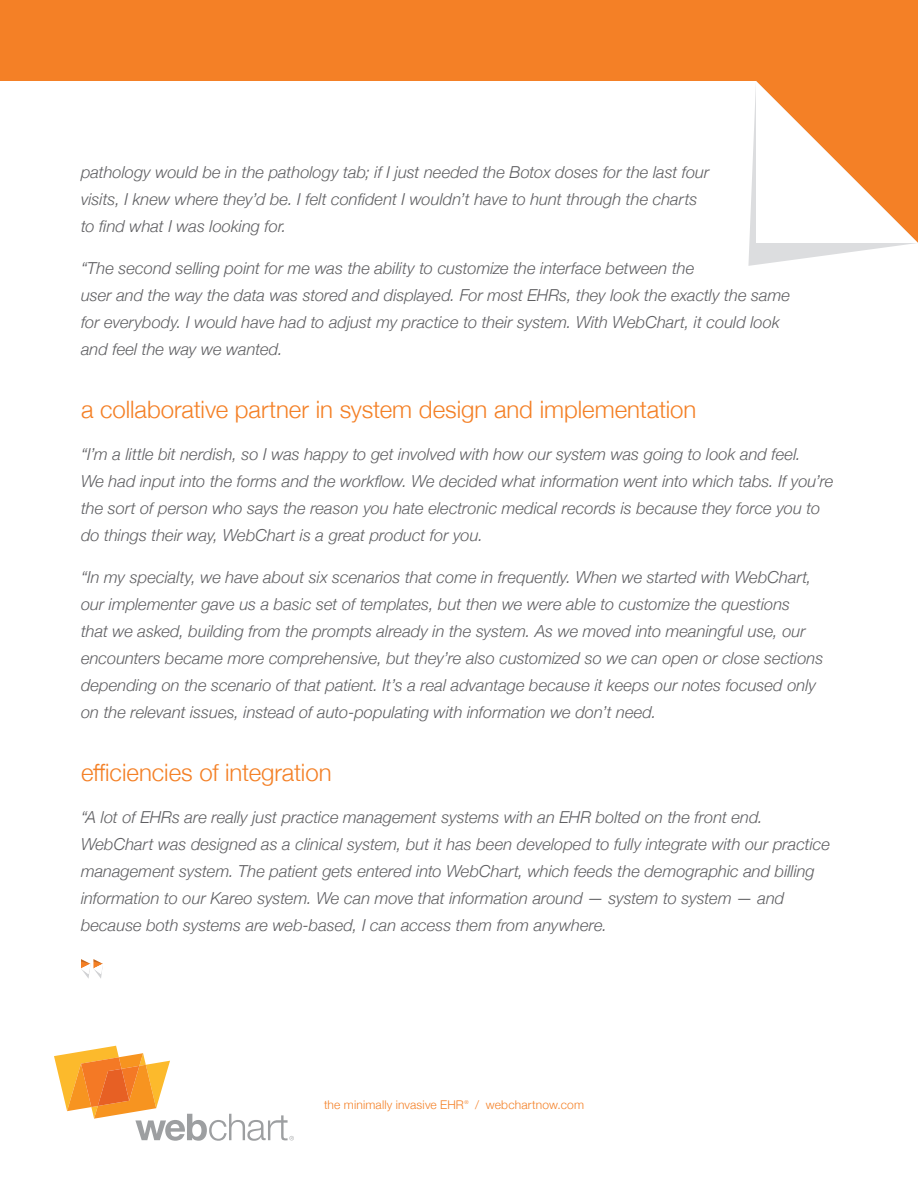
<style>
.page{position:relative;width:918px;height:1188px;background:#fff}
.page>*{position:absolute;margin:0;border:0;box-sizing:border-box;transform-origin:0 0}
.t1{font:300 24px "Helvetica Neue";color:#f48026}
.t2{font:italic 300 16.5px/27px "Helvetica Neue";color:#5f5f62}
.t3{font:300 12px "Helvetica Neue";letter-spacing:.015em;color:#f48026}
.t4{font:300 5.25px "Helvetica Neue";color:#f48026}
</style>
<div class="page">
<div style="left:0;top:0;width:918px;height:81px;background:#f48026"></div>
<svg style="left:748px;top:81px;width:170px;height:185px"></svg>
<svg style="left:81px;top:959px;width:22px;height:20px"></svg>
<svg style="left:54px;top:1046px;width:240px;height:95px"></svg>
<p class="t2" style="left:81px;top:158px;width:630px">pathology would be in the pathology tab; if I just needed the Botox doses for the last four</p>
<p class="t2" style="left:81px;top:185px;width:618px">visits, I knew where they’d be. I felt confident I wouldn’t have to hunt through the charts</p>
<p class="t2" style="left:81px;top:212px;width:207px">to find what I was looking for.</p>
<p class="t2" style="left:81px;top:254px;width:615px">“The second selling point for me was the ability to customize the interface between the</p>
<p class="t2" style="left:81px;top:280px;width:711px">user and the way the data was stored and displayed. For most EHRs, they look the exactly the same</p>
<p class="t2" style="left:81px;top:307px;width:700px">for everybody. I would have had to adjust my practice to their system. With WebChart, it could look</p>
<p class="t2" style="left:81px;top:334px;width:203px">and feel the way we wanted.</p>
<p class="t1" style="left:81px;top:390px;width:617px">a collaborative partner in system design and implementation</p>
<p class="t2" style="left:81px;top:440px;width:721px">“I’m a little bit nerdish, so I was happy to get involved with how our system was going to look and feel.</p>
<p class="t2" style="left:81px;top:467px;width:754px">We had input into the forms and the workflow. We decided what information went into which tabs. If you’re the sort of person who says the reason you hate electronic medical records is because they force you to do things their way, WebChart is a great product for you.</p>
<p class="t2" style="left:81px;top:562px;width:732px">“In my specialty, we have about six scenarios that come in frequently. When we started with WebChart, our implementer gave us a basic set of templates, but then we were able to customize the questions</p>
<p class="t2" style="left:81px;top:616px;width:744px">that we asked, building from the prompts already in the system. As we moved into meaningful use, our encounters became more comprehensive, but they’re also customized so we can open or close sections depending on the scenario of that patient. It’s a real advantage because it keeps our notes focused only on the relevant issues, instead of auto-populating with information we don’t need.</p>
<p class="t1" style="left:81px;top:753px;width:252px">efficiencies of integration</p>
<p class="t2" style="left:81px;top:803px;width:683px">“A lot of EHRs are really just practice management systems with an EHR bolted on the front end.</p>
<p class="t2" style="left:81px;top:830px;width:750px">WebChart was designed as a clinical system, but it has been developed to fully integrate with our practice management system. The patient gets entered into WebChart, which feeds the demographic and billing information to our Kareo system. We can move that information around — system to system — and</p>
<p class="t2" style="left:81px;top:911px;width:528px">because both systems are web-based, I can access them from anywhere.</p>
<p class="t3" style="left:324px;top:1095px;width:141px">the minimally invasive EHR</p>
<p class="t4" style="left:464px;top:1098px;width:6px">®</p>
<p class="t3" style="left:475px;top:1095px;width:110px">/ webchartnow.com</p>
</div>
